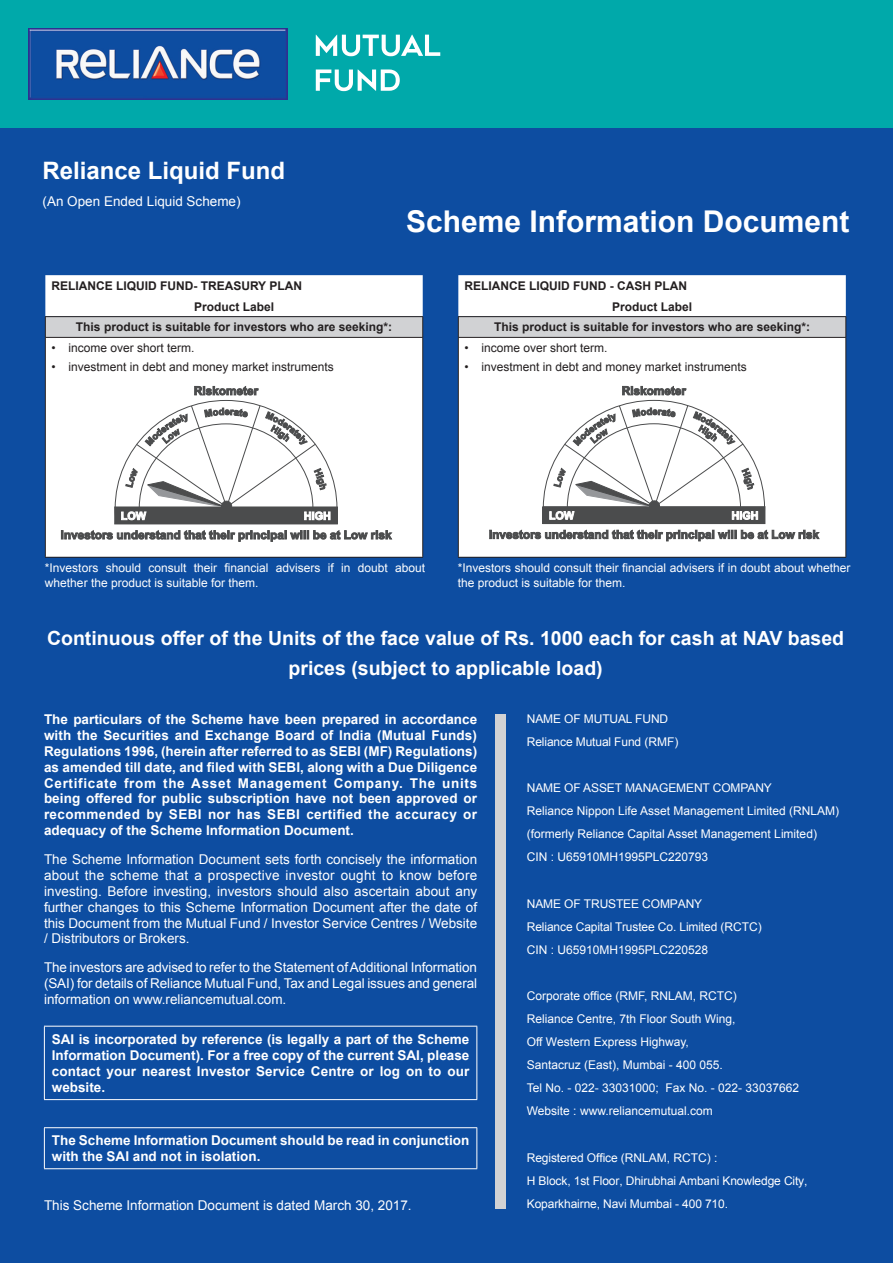
<style>
.page{position:relative;width:893px;height:1263px;background:#fff}
.page>*{position:absolute;margin:0;border:0;box-sizing:border-box;transform-origin:0 0}
.t1{font:700 30px "Arial";color:#fff}
.t2{font:700 24px "Arial";color:#fff}
.t3{font:700 19.5px/30px "Arial";color:#fff;text-align:center}
.t4{font:700 13.5px/15.9px "Arial";color:#fff;text-align:justify}
.t5{font:13.5px/15.9px "Arial";color:#fff;text-align:justify}
.t6{font:12px/23.1px "Arial";color:#fff}
.t7{font:700 12px "Arial";color:#231f20}
.t8{font:12px "Arial";color:#231f20}
</style>
<div class="page">
<div style="left:0;top:128px;width:893px;height:1135px;background:#0d4da1"></div>
<div style="left:0;top:0;width:893px;height:128px;background:#00a9aa"></div>
<img style="left:29px;top:28px;width:258px;height:71px">
<svg style="left:316px;top:35px;width:124px;height:21px"></svg>
<svg style="left:316px;top:69px;width:84px;height:22px"></svg>
<hr style="left:44px;top:1168px;width:433px;height:1px;background:#fff">
<hr style="left:44px;top:1026px;width:433px;height:1px;background:#fff">
<hr style="left:44px;top:1026px;width:1px;height:73px;background:#fff">
<hr style="left:476px;top:1026px;width:1px;height:73px;background:#fff">
<hr style="left:44px;top:1099px;width:433px;height:1px;background:#fff">
<hr style="left:44px;top:1127px;width:433px;height:1px;background:#fff">
<hr style="left:44px;top:1128px;width:1px;height:40px;background:#fff">
<hr style="left:476px;top:1128px;width:1px;height:40px;background:#fff">
<div style="left:495px;top:714px;width:10px;height:495px;background:#d1d2d4"></div>
<div style="left:45px;top:337px;width:378px;height:220px;background:#fff"></div>
<svg style="left:45px;top:275px;width:378px;height:62px;background:#eaebec"></svg>
<hr style="left:45px;top:337px;width:378px;height:1px;background:#231f20">
<hr style="left:45px;top:338px;width:1px;height:219px;background:#231f20">
<hr style="left:422px;top:338px;width:1px;height:219px;background:#231f20">
<hr style="left:45px;top:557px;width:378px;height:1px;background:#231f20">
<svg style="left:114px;top:386px;width:224px;height:138px"></svg>
<svg style="left:61px;top:530px;width:331px;height:12px"></svg>
<div style="left:458px;top:337px;width:388px;height:220px;background:#fff"></div>
<svg style="left:458px;top:275px;width:388px;height:62px;background:#ebebec"></svg>
<hr style="left:458px;top:337px;width:388px;height:1px;background:#231f20">
<hr style="left:458px;top:338px;width:1px;height:219px;background:#231f20">
<hr style="left:845px;top:338px;width:1px;height:219px;background:#231f20">
<hr style="left:458px;top:557px;width:388px;height:1px;background:#231f20">
<svg style="left:490px;top:386px;width:330px;height:156px"></svg>
<h2 class="t2" style="left:43px;top:155px;width:244px">Reliance Liquid Fund</h2>
<p class="t5" style="left:43px;top:193px;width:200px">(An Open Ended Liquid Scheme)</p>
<h1 class="t1" style="left:406px;top:201px;width:445px">Scheme Information Document</h1>
<p class="t7" style="left:51px;top:278px;width:17px">Reliance</p>
<p class="t7" style="left:116px;top:278px;width:28px">Liquid</p>
<p class="t7" style="left:160px;top:278px;width:17px">Fund</p>
<p class="t7" style="left:193px;top:278px;width:24px">- Treasur</p>
<p class="t7" style="left:258px;top:278px;width:28px">y plan</p>
<p class="t7" style="left:194px;top:298px;width:82px">Product Label</p>
<p class="t7" style="left:76px;top:319px;width:318px">This product is suitable for investors who are seeking*:</p>
<p class="t8" style="left:51px;top:340px;width:145px">• income over short term.</p>
<p class="t8" style="left:51px;top:359px;width:284px">• investment in debt and money market instruments</p>
<p class="t7" style="left:464px;top:278px;width:17px">Reliance</p>
<p class="t7" style="left:529px;top:278px;width:28px">Liquid</p>
<p class="t7" style="left:573px;top:278px;width:17px">Fund</p>
<p class="t7" style="left:610px;top:278px;width:62px">- CASH plan</p>
<p class="t7" style="left:612px;top:298px;width:82px">Product Label</p>
<p class="t7" style="left:494px;top:319px;width:318px">This product is suitable for investors who are seeking*:</p>
<p class="t8" style="left:464px;top:340px;width:145px">• income over short term.</p>
<p class="t8" style="left:464px;top:359px;width:284px">• investment in debt and money market instruments</p>
<p class="t6" style="left:45px;top:561px;width:382px;line-height:14.4px">*Investors should consult their financial advisers if in doubt about whether the product is suitable for them.</p>
<p class="t6" style="left:458px;top:561px;width:394px;line-height:14.4px">*Investors should consult their financial advisers if in doubt about whether the product is suitable for them.</p>
<h3 class="t3" style="left:47px;top:624px;width:799px">Continuous offer of the Units of the face value of Rs. 1000 each for cash at NAV based prices (subject to applicable load)</h3>
<p class="t6" style="left:527px;top:707px;width:153px">NAME OF MUTUAL FUND<br>Reliance Mutual Fund (RMF)</p>
<p class="t6" style="left:527px;top:776px;width:314px">NAME OF ASSET MANAGEMENT COMPANY<br>Reliance Nippon Life Asset Management Limited (RNLAM) (formerly Reliance Capital Asset Management Limited)<br>CIN : U65910MH1995PLC220793</p>
<p class="t6" style="left:527px;top:892px;width:237px">NAME OF TRUSTEE COMPANY<br>Reliance Capital Trustee Co. Limited (RCTC)<br>CIN : U65910MH1995PLC220528</p>
<p class="t6" style="left:527px;top:984px;width:274px">Corporate office (RMF, RNLAM, RCTC)<br>Reliance Centre, 7th Floor South Wing,<br>Off Western Express Highway,<br>Santacruz (East), Mumbai - 400 055.<br>Tel No. - 022- 33031000; Fax No. - 022- 33037662<br>Website : www.reliancemutual.com</p>
<p class="t6" style="left:527px;top:1146px;width:282px">Registered Office (RNLAM, RCTC) :<br>H Block, 1st Floor, Dhirubhai Ambani Knowledge City,<br>Koparkhairne, Navi Mumbai - 400 710.</p>
<p class="t4" style="left:44px;top:712px;width:435px">The particulars of the Scheme have been prepared in accordance with the Securities and Exchange Board of India (Mutual Funds)<br>Regulations 1996, (herein after referred to as SEBI (MF) Regulations) as amended till date, and filed with SEBI, along with a Due Diligence Certificate from the Asset Management Company. The units being offered for public subscription have not been approved or recommended by SEBI nor has SEBI certified the accuracy or adequacy of the Scheme Information Document.</p>
<p class="t5" style="left:44px;top:851px;width:435px">The Scheme Information Document sets forth concisely the information about the scheme that a prospective investor ought to know before investing. Before investing, investors should also ascertain about any further changes to this Scheme Information Document after the date of this Document from the Mutual Fund / Investor Service Centres / Website / Distributors or Brokers.</p>
<p class="t5" style="left:44px;top:959px;width:435px">The investors are advised to refer to the Statement of Additional Information (SAI) for details of Reliance Mutual Fund, Tax and Legal issues and general information on www.reliancemutual.com.</p>
<p class="t4" style="left:52px;top:1031px;width:419px">SAI is incorporated by reference (is legally a part of the Scheme Information Document). For a free copy of the current SAI, please contact your nearest Investor Service Centre or log on to our website.</p>
<p class="t4" style="left:52px;top:1133px;width:419px">The Scheme Information Document should be read in conjunction with the SAI and not in isolation.</p>
<p class="t5" style="left:44px;top:1197px;width:369px">This Scheme Information Document is dated March 30, 2017.</p>
</div>
